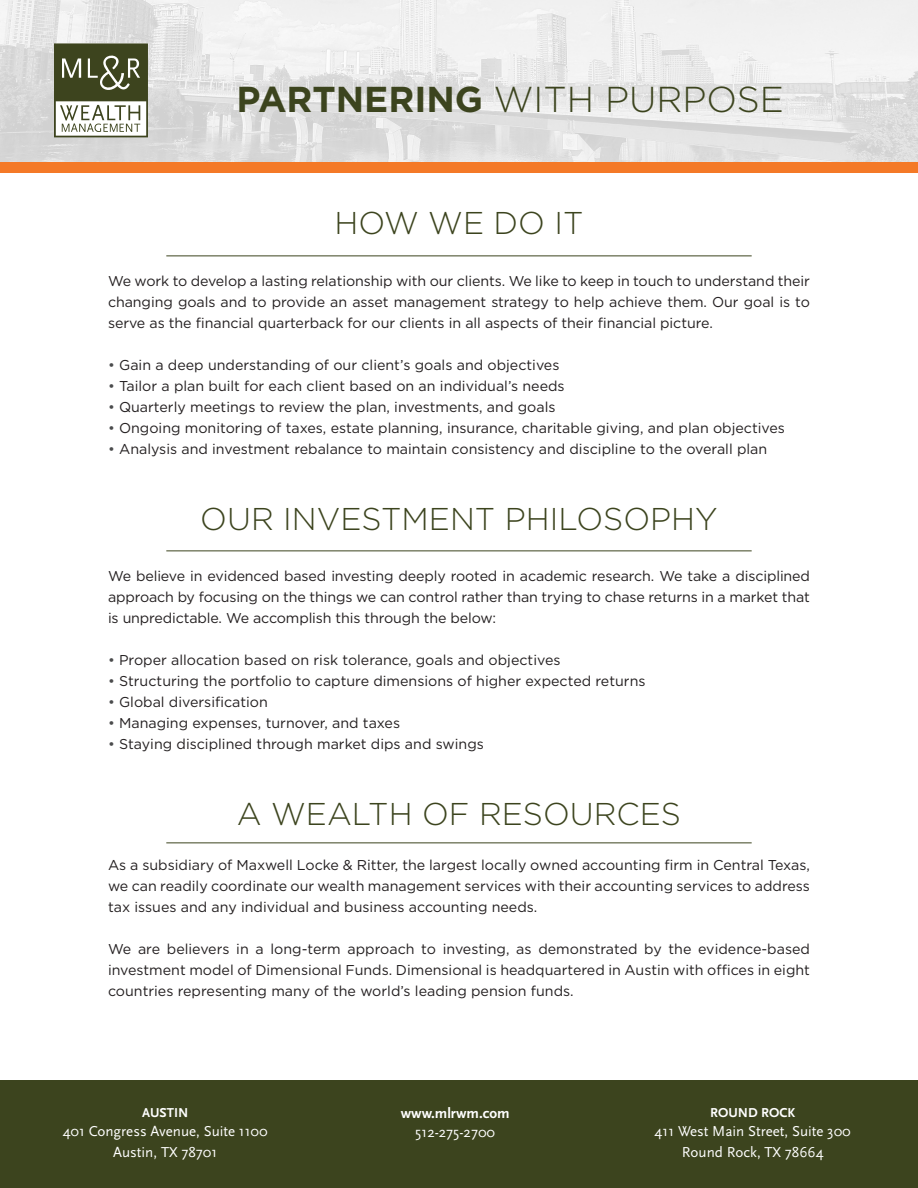
<style>
.page{position:relative;width:918px;height:1188px;background:#fff}
.page>*{position:absolute;margin:0;border:0;box-sizing:border-box;transform-origin:0 0}
.t1{font:300 36px "Gotham";color:#3c441e}
.t2{font:300 31.5px "Gotham";color:#3c441e}
.t3{font:15px/21px "Scala Sans";color:#fff;text-align:center}
.t4{font:700 15px "Scala Sans";color:#fff}
.t5{font:14.25px/21px "Gotham";color:#231f20;text-align:justify}
.t6{font:700 13.5px "Scala Sans";color:#fff}
.s1{font-weight:700}
.s2{color:#4b4c4d}
</style>
<div class="page">
<img style="left:0;top:0;width:918px;height:162px">
<svg style="left:54px;top:43px;width:94px;height:94px"></svg>
<div style="left:0;top:162px;width:918px;height:11px;background:#f47927"></div>
<hr style="left:166px;top:842px;width:586px;height:1px;background:#3c441e">
<hr style="left:166px;top:550px;width:586px;height:1px;background:#3c441e">
<hr style="left:166px;top:256px;width:586px;height:1px;background:#3c441e">
<div style="left:0;top:1080px;width:918px;height:108px;background:#3c441e"></div>
<h1 class="t1" style="left:237px;top:80px;width:549px"><span class="s1">PARTNERING</span> WITH PURPOSE</h1>
<h2 class="t2" style="left:335px;top:206px;width:250px">HOW WE DO IT</h2>
<p class="t5" style="left:108px;top:270px;width:704px">We work to develop a lasting relationship with our clients. We like to keep in touch to understand their changing goals and to provide an asset management strategy to help achieve them. Our goal is to serve as the financial quarterback for our clients in all aspects of their financial picture.</p>
<p class="t5" style="left:108px;top:354px;width:453px"><span class="s2">•</span> Gain a deep understanding of our client’s goals and objectives</p>
<p class="t5" style="left:108px;top:375px;width:458px"><span class="s2">•</span> Tailor a plan built for each client based on an individual’s needs</p>
<p class="t5" style="left:108px;top:396px;width:449px"><span class="s2">•</span> Quarterly meetings to review the plan, investments, and goals</p>
<p class="t5" style="left:108px;top:417px;width:679px"><span class="s2">•</span> Ongoing monitoring of taxes, estate planning, insurance, charitable giving, and plan objectives</p>
<p class="t5" style="left:108px;top:438px;width:661px"><span class="s2">•</span> Analysis and investment rebalance to maintain consistency and discipline to the overall plan</p>
<h2 class="t2" style="left:200px;top:501px;width:519px">OUR INVESTMENT PHILOSOPHY</h2>
<p class="t5" style="left:108px;top:566px;width:704px">We believe in evidenced based investing deeply rooted in academic research. We take a disciplined approach by focusing on the things we can control rather than trying to chase returns in a market that is unpredictable. We accomplish this through the below:</p>
<p class="t5" style="left:108px;top:650px;width:454px"><span class="s2">•</span> Proper allocation based on risk tolerance, goals and objectives</p>
<p class="t5" style="left:108px;top:671px;width:539px"><span class="s2">•</span> Structuring the portfolio to capture dimensions of higher expected returns</p>
<p class="t5" style="left:108px;top:692px;width:161px"><span class="s2">•</span> Global diversification</p>
<p class="t5" style="left:108px;top:713px;width:294px"><span class="s2">•</span> Managing expenses, turnover, and taxes</p>
<p class="t5" style="left:108px;top:734px;width:377px"><span class="s2">•</span> Staying disciplined through market dips and swings</p>
<h2 class="t2" style="left:237px;top:797px;width:446px">A WEALTH OF RESOURCES</h2>
<p class="t5" style="left:108px;top:854px;width:704px">As a subsidiary of Maxwell Locke &amp; Ritter, the largest locally owned accounting firm in Central Texas, we can readily coordinate our wealth management services with their accounting services to address tax issues and any individual and business accounting needs.</p>
<p class="t5" style="left:108px;top:938px;width:704px">We are believers in a long-term approach to investing, as demonstrated by the evidence-based investment model of Dimensional Funds. Dimensional is headquartered in Austin with offices in eight countries representing many of the world’s leading pension funds.</p>
<p class="t6" style="left:142px;top:1105px;width:48px">AUSTIN</p>
<p class="t3" style="left:63px;top:1121px;width:206px">401 Congress Avenue, Suite 1100<br>Austin, TX 78701</p>
<p class="t4" style="left:401px;top:1105px;width:110px">www.mlrwm.com</p>
<p class="t3" style="left:415px;top:1122px;width:81px">512-275-2700</p>
<p class="t6" style="left:710px;top:1105px;width:86px">ROUND ROCK</p>
<p class="t3" style="left:655px;top:1121px;width:198px">411 West Main Street, Suite 300<br>Round Rock, TX 78664</p>
</div>
